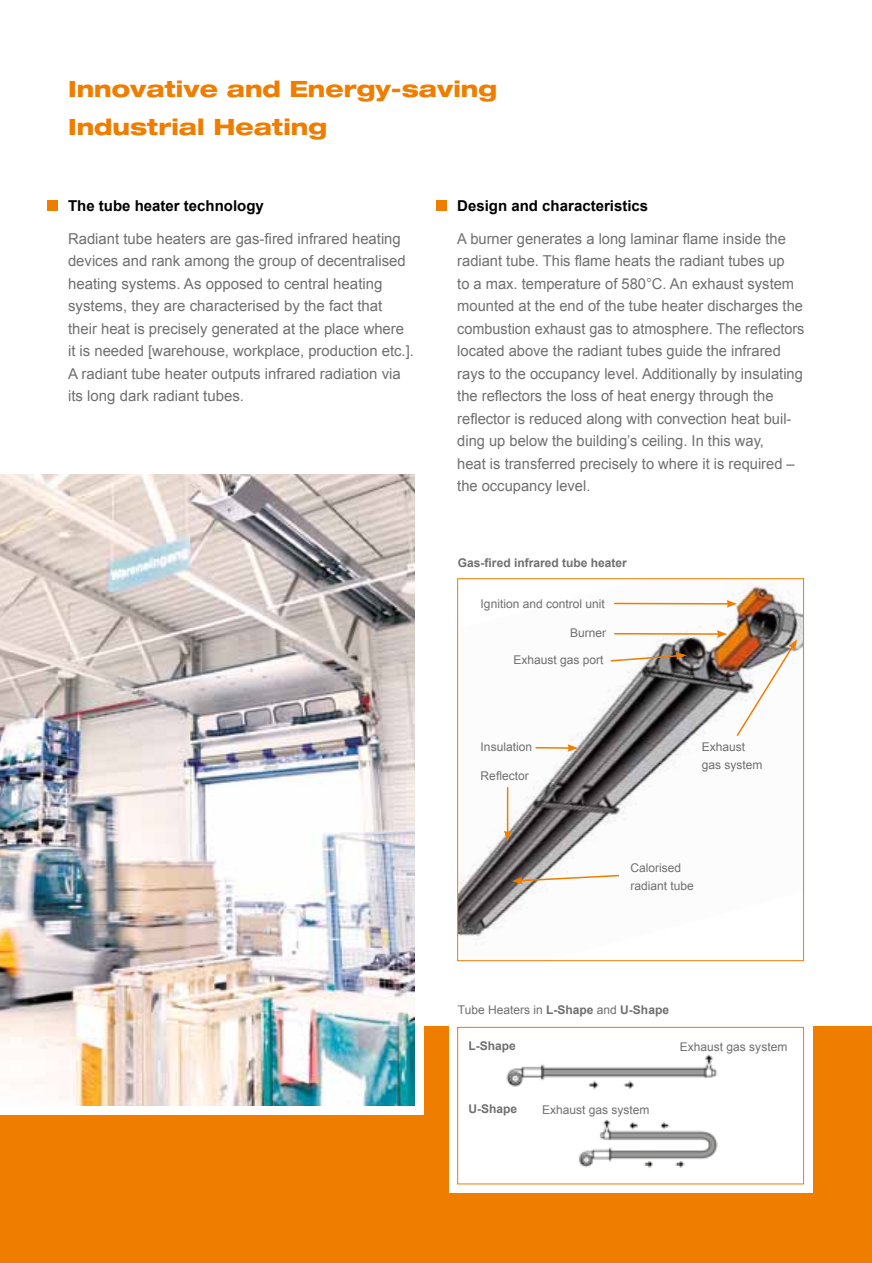
<style>
.page{position:relative;width:872px;height:1263px;background:#fff}
.page>*{position:absolute;margin:0;border:0;box-sizing:border-box;transform-origin:0 0}
.t1{font:800 expanded 22.5px/37.5px "Helvetica Neue";color:#ef7d00}
.t2{font:15px/22.5px "Arial";color:#706f6f}
.t3{font:700 15px "Arial";color:#000}
.t4{font:12px/18px "Arial";color:#706f6f}
.t5{font:700 12px "Arial";color:#706f6f}
.s1{font-weight:700}
</style>
<div class="page">
<div style="left:0;top:1027px;width:872px;height:236px;background:#ef7d00"></div>
<div style="left:0;top:861px;width:423px;height:253px;background:#fff"></div>
<div style="left:449px;top:960px;width:363px;height:233px;background:#fff"></div>
<div style="left:47px;top:200px;width:10px;height:10px;background:#ef7d00"></div>
<div style="left:436px;top:200px;width:10px;height:10px;background:#ef7d00"></div>
<img style="left:0;top:474px;width:415px;height:632px">
<img style="left:459px;top:580px;width:343px;height:365px">
<div style="left:457px;top:578px;width:347px;height:383px;border:1px solid #ef7d00"></div>
<hr style="left:614px;top:603px;width:115px;height:2px;background:#ef7d00">
<svg style="left:726px;top:600px;width:11px;height:8px"></svg>
<hr style="left:614px;top:633px;width:105px;height:2px;background:#ef7d00">
<svg style="left:717px;top:630px;width:10px;height:8px"></svg>
<hr style="left:535px;top:747px;width:35px;height:2px;background:#ef7d00">
<svg style="left:567px;top:744px;width:11px;height:8px"></svg>
<svg style="left:512px;top:874px;width:108px;height:10px"></svg>
<svg style="left:609px;top:652px;width:77px;height:10px"></svg>
<hr style="left:507px;top:787px;width:1px;height:46px;background:#ef7d00">
<svg style="left:504px;top:831px;width:7px;height:10px"></svg>
<img style="left:735px;top:639px;width:62px;height:99px">
<img style="left:506px;top:1054px;width:212px;height:36px">
<div style="left:457px;top:1027px;width:347px;height:157px;border:1px solid #ef7d00"></div>
<img style="left:578px;top:1119px;width:140px;height:49px">
<h1 class="t1" style="left:68px;top:70px;width:430px">Innovative and Energy-saving<br>Industrial Heating</h1>
<p class="t3" style="left:68px;top:196px;width:197px">The tube heater technology</p>
<p class="t2" style="left:68px;top:227px;width:347px">Radiant tube heaters are gas-fired infrared heating devices and rank among the group of decentralised heating systems. As opposed to central heating systems, they are characterised by the fact that their heat is precisely generated at the place where it is needed [warehouse, workplace, production etc.].<br>A radiant tube heater outputs infrared radiation via its long dark radiant tubes.</p>
<p class="t3" style="left:457px;top:196px;width:192px">Design and characteristics</p>
<p class="t2" style="left:457px;top:227px;width:349px">A burner generates a long laminar flame inside the radiant tube. This flame heats the radiant tubes up<br>to a max. temperature of 580°C. An exhaust system mounted at the end of the tube heater discharges the combustion exhaust gas to atmosphere. The reflectors located above the radiant tubes guide the infrared rays to the occupancy level. Additionally by insulating the reflectors the loss of heat energy through the reflector is reduced along with convection heat buil&shy;ding up below the building’s ceiling. In this way,<br>heat is transferred precisely to where it is required – the occupancy level.</p>
<p class="t5" style="left:458px;top:555px;width:170px">Gas-fired infrared tube heater</p>
<p class="t4" style="left:480px;top:595px;width:126px">Ignition and control unit</p>
<p class="t4" style="left:570px;top:624px;width:38px">Burner</p>
<p class="t4" style="left:513px;top:651px;width:92px">Exhaust gas port</p>
<p class="t4" style="left:480px;top:738px;width:53px">Insulation</p>
<p class="t4" style="left:480px;top:767px;width:50px">Reflector</p>
<p class="t4" style="left:702px;top:738px;width:62px">Exhaust gas system</p>
<p class="t4" style="left:630px;top:859px;width:65px">Calorised radiant tube</p>
<p class="t4" style="left:458px;top:1001px;width:212px">Tube Heaters in <span class="s1">L-Shape</span> and <span class="s1">U-Shape</span></p>
<p class="t5" style="left:468px;top:1038px;width:49px">L-Shape</p>
<p class="t4" style="left:680px;top:1037px;width:109px">Exhaust gas system</p>
<p class="t5" style="left:468px;top:1101px;width:50px">U-Shape</p>
<p class="t4" style="left:542px;top:1100px;width:109px">Exhaust gas system</p>
</div>
